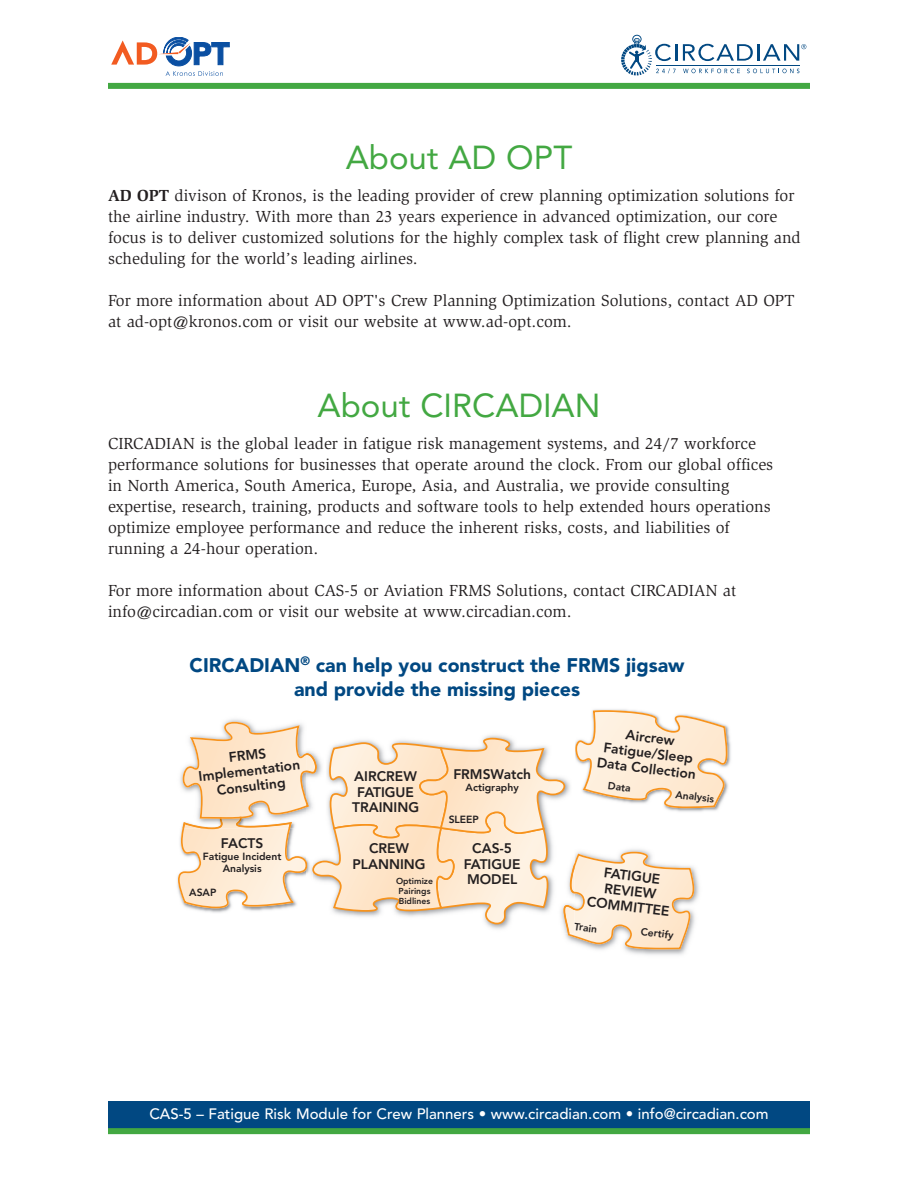
<style>
.page{position:relative;width:918px;height:1188px;background:#fff}
.page>*{position:absolute;margin:0;border:0;box-sizing:border-box;transform-origin:0 0}
.t1{font:33px "Avenir";color:#43a842}
.t2{font:900 19.5px/23.4px "Avenir";color:#014882;text-align:center}
.t3{font:16.5px/21px "Slimbach";color:#231f20}
.t4{font:500 15px "Avenir";color:#fff}
.t5{font:800 13.8px/15.6px "Avenir";color:#231f20;text-align:center}
.t6{font:800 10.35px/12.1px "Avenir";color:#231f20;text-align:center}
.t7{font:800 8.7px/10.4px "Avenir";color:#231f20}
.s1{font-weight:700}
</style>
<div class="page">
<div style="left:108px;top:83px;width:702px;height:6px;background:#43a842"></div>
<div style="left:108px;top:1101px;width:702px;height:33px;background:#014882"></div>
<div style="left:108px;top:1128px;width:702px;height:6px;background:#43a842"></div>
<svg style="left:111px;top:37px;width:118px;height:39px"></svg>
<svg style="left:683px;top:69px;width:57px;height:4px"></svg>
<svg style="left:747px;top:69px;width:52px;height:4px"></svg>
<hr style="left:656px;top:65px;width:143px;height:1px;background:#014882">
<svg style="left:621px;top:35px;width:56px;height:40px"></svg>
<svg style="left:683px;top:44px;width:123px;height:17px"></svg>
<img style="left:595px;top:949px;width:91px;height:6px">
<svg style="left:178px;top:709px;width:553px;height:240px"></svg>
<h1 class="t1" style="left:346px;top:144px;width:228px">About AD OPT</h1>
<p class="t3" style="left:108px;top:186px;width:694px"><span class="s1">AD OPT</span> divison of Kronos, is the leading provider of crew planning optimization solutions for the airline industry. With more than 23 years experience in advanced optimization, our core focus is to deliver customized solutions for the highly complex task of flight crew planning and scheduling for the world’s leading airlines.</p>
<p class="t3" style="left:108px;top:291px;width:688px">For more information about AD OPT's Crew Planning Optimization Solutions, contact AD OPT at ad-opt@kronos.com or visit our website at www.ad-opt.com.</p>
<h1 class="t1" style="left:318px;top:392px;width:285px">About CIRCADIAN</h1>
<p class="t3" style="left:108px;top:434px;width:667px">CIRCADIAN is the global leader in fatigue risk management systems, and 24/7 workforce performance solutions for businesses that operate around the clock. From our global offices in North America, South America, Europe, Asia, and Australia, we provide consulting expertise, research, training, products and software tools to help extended hours operations optimize employee performance and reduce the inherent risks, costs, and liabilities of running a 24-hour operation.</p>
<p class="t3" style="left:108px;top:581px;width:630px">For more information about CAS-5 or Aviation FRMS Solutions, contact CIRCADIAN at info@circadian.com or visit our website at www.circadian.com.</p>
<p class="t2" style="left:190px;top:655px;width:496px">CIRCADIAN<sup>®</sup> can help you construct the FRMS jigsaw and provide the missing pieces</p>
<p class="t5" style="left:196px;top:755px;width:103px;rotate:-7deg">FRMS<br>Implementation<br>Consulting</p>
<p class="t5" style="left:221px;top:837px;width:44px">FACTS</p>
<p class="t6" style="left:203px;top:851px;width:80px">Fatigue Incident<br>Analysis</p>
<p class="t6" style="left:189px;top:887px;width:29px">ASAP</p>
<p class="t5" style="left:352px;top:770px;width:68px">AIRCREW<br>FATIGUE<br>TRAINING</p>
<p class="t5" style="left:353px;top:842px;width:75px">CREW<br>PLANNING</p>
<p class="t7" style="left:396px;top:876px;width:39px">Optimize<br>Pairings<br>Bidlines</p>
<p class="t5" style="left:453px;top:768px;width:79px">FRMSWatch</p>
<p class="t6" style="left:466px;top:783px;width:55px">Actigraphy</p>
<p class="t6" style="left:449px;top:814px;width:32px">SLEEP</p>
<p class="t5" style="left:464px;top:842px;width:58px">CAS-5<br>FATIGUE<br>MODEL</p>
<p class="t5" style="left:602px;top:725px;width:101px;rotate:7deg">Aircrew<br>Fatigue/Sleep<br>Data Collection</p>
<p class="t6" style="left:609px;top:781px;width:24px;rotate:7deg">Data</p>
<p class="t6" style="left:676px;top:789px;width:40px;rotate:7deg">Analysis</p>
<p class="t5" style="left:592px;top:864px;width:85px;rotate:7deg">FATIGUE<br>REVIEW<br>COMMITTEE</p>
<p class="t6" style="left:575px;top:921px;width:25px;rotate:7deg">Train</p>
<p class="t6" style="left:642px;top:926px;width:34px;rotate:7deg">Certify</p>
<p class="t4" style="left:149px;top:1107px;width:621px">CAS-5 – Fatigue Risk Module for Crew Planners • www.circadian.com • info@circadian.com</p>
</div>
